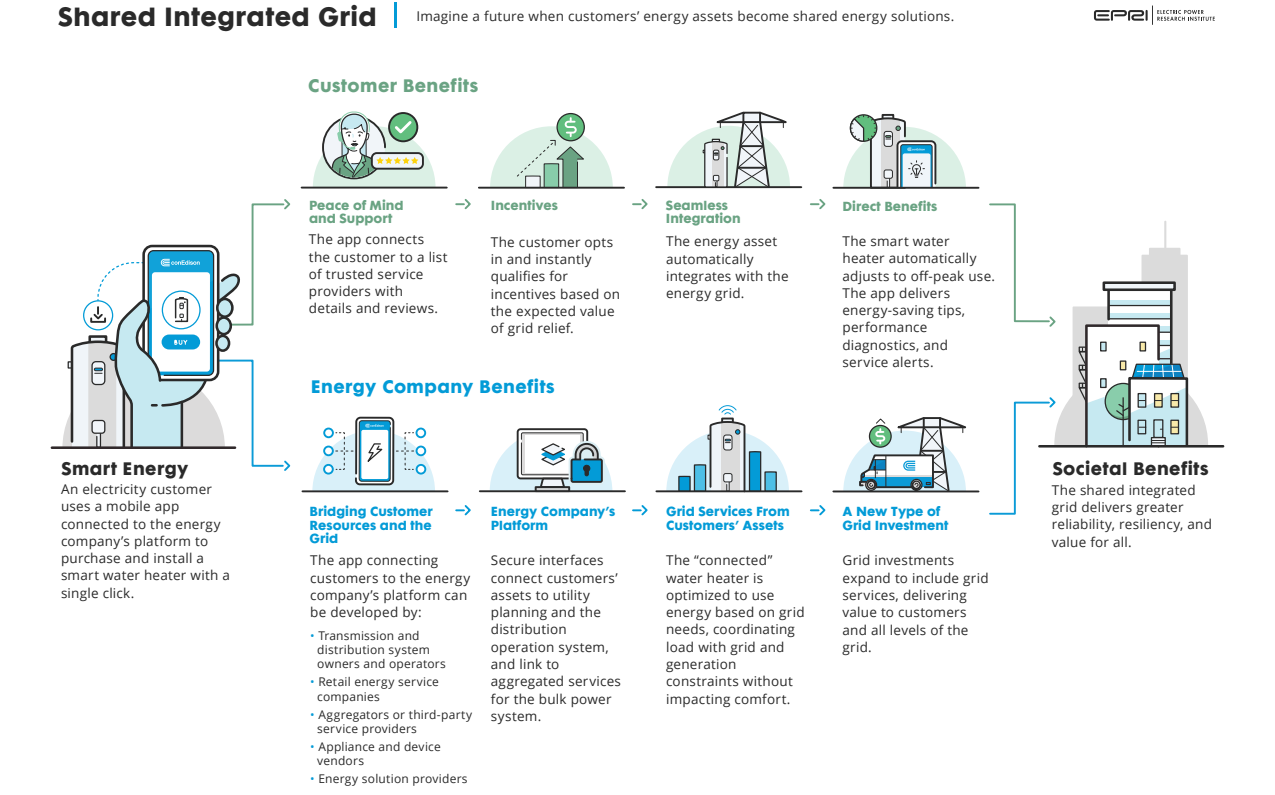
<style>
.page{position:relative;width:1275px;height:795px;background:#fff}
.page>*{position:absolute;margin:0;border:0;box-sizing:border-box;transform-origin:0 0}
.t1{font:24px "Cg Futura Maxi Bd";letter-spacing:.02em;color:#2a2a2a}
.t2{font:16.5px "Cg Futura Maxi Bd";letter-spacing:.025em;color:#2a2a2a}
.t3{font:16.5px "Cg Futura Maxi Bd";letter-spacing:.025em;color:#039bd7}
.t4{font:16.5px "Cg Futura Maxi Bd";letter-spacing:.025em;color:#6aa383}
.t5{font:13.5px/17.2px "Open Sans";letter-spacing:.015em;color:#2a2a2a}
.t6{font:12px/14.2px "Open Sans";letter-spacing:.015em;color:#2a2a2a}
.t7{font:12px/13.5px "Cg Futura Maxi Bd";letter-spacing:.005em;color:#039bd7}
.t8{font:12px/13.5px "Cg Futura Maxi Bd";letter-spacing:.005em;color:#6aa383}
.s1{color:#069bd7}
</style>
<div class="page">
<svg style="left:456px;top:199px;width:15px;height:11px"></svg>
<svg style="left:633px;top:199px;width:15px;height:11px"></svg>
<svg style="left:811px;top:199px;width:15px;height:11px"></svg>
<svg style="left:456px;top:505px;width:15px;height:11px"></svg>
<svg style="left:633px;top:505px;width:15px;height:11px"></svg>
<svg style="left:811px;top:505px;width:15px;height:11px"></svg>
<svg style="left:1094px;top:6px;width:121px;height:19px"></svg>
<hr style="left:480px;top:490px;width:145px;height:2px;background:#2a2a2a">
<hr style="left:302px;top:187px;width:145px;height:1px;background:#2a2a2a">
<hr style="left:302px;top:490px;width:146px;height:2px;background:#2a2a2a">
<hr style="left:479px;top:187px;width:145px;height:2px;background:#2a2a2a">
<hr style="left:656px;top:186px;width:145px;height:2px;background:#2a2a2a">
<svg style="left:667px;top:111px;width:128px;height:78px"></svg>
<hr style="left:52px;top:446px;width:183px;height:3px;background:#30292b">
<svg style="left:882px;top:114px;width:12px;height:1px"></svg>
<svg style="left:557px;top:114px;width:27px;height:27px"></svg>
<div style="left:556px;top:113px;width:29px;height:28px;border:1px solid #2a2a2a;border-radius:50%"></div>
<svg style="left:490px;top:118px;width:123px;height:69px"></svg>
<div style="left:850px;top:114px;width:27px;height:28px;border:1px solid #2a2a2a;border-radius:50%"></div>
<svg style="left:843px;top:115px;width:123px;height:72px"></svg>
<svg style="left:843px;top:417px;width:124px;height:73px"></svg>
<hr style="left:833px;top:490px;width:146px;height:2px;background:#2a2a2a">
<svg style="left:989px;top:203px;width:219px;height:312px"></svg>
<svg style="left:312px;top:2px;width:124px;height:489px"></svg>
<div style="left:517px;top:428px;width:71px;height:51px;border:2px solid #2a2a2a;border-radius:3px"></div>
<svg style="left:62px;top:199px;width:229px;height:272px"></svg>
<svg style="left:666px;top:405px;width:123px;height:88px"></svg>
<svg style="left:490px;top:430px;width:122px;height:61px"></svg>
<hr style="left:1039px;top:445px;width:184px;height:2px;background:#2a2a2a">
<hr style="left:656px;top:490px;width:146px;height:2px;background:#2a2a2a">
<hr style="left:833px;top:187px;width:146px;height:2px;background:#2a2a2a">
<h1 class="t1" style="left:58px;top:1px;width:320px">Shared Integrated Grid</h1>
<p class="t5" style="left:417px;top:7px;width:539px">Imagine a future when customers’ energy assets become shared energy solutions.</p>
<p class="t4" style="left:308px;top:75px;width:172px">Customer Benefits</p>
<p class="t8" style="left:309px;top:199px;width:96px">Peace of Mind and Support</p>
<p class="t5" style="left:309px;top:230px;width:140px">The app connects the customer to a list of trusted service providers with details and reviews.</p>
<p class="t8" style="left:491px;top:199px;width:69px">Incentives</p>
<p class="t8" style="left:666px;top:199px;width:76px">Seamless<br>Integration</p>
<p class="t5" style="left:491px;top:233px;width:131px">The customer opts in and instantly qualifies for incentives based on the expected value of grid relief.</p>
<p class="t5" style="left:666px;top:232px;width:124px">The energy asset automatically integrates with the energy grid.</p>
<p class="t3" style="left:311px;top:376px;width:246px">Energy Company Benefits</p>
<p class="t8" style="left:843px;top:200px;width:96px">Direct Benefits</p>
<p class="t5" style="left:843px;top:232px;width:154px">The smart water heater automatically adjusts to off-peak use.<br>The app delivers energy-saving tips, performance diagnostics, and service alerts.</p>
<p class="t2" style="left:61px;top:458px;width:129px">Smart Energy</p>
<p class="t2" style="left:1053px;top:458px;width:157px">Societal Benefits</p>
<p class="t5" style="left:1052px;top:481px;width:162px">The shared integrated grid delivers greater reliability, resiliency, and value for all.</p>
<p class="t5" style="left:61px;top:480px;width:171px">An electricity customer uses a mobile app connected to the energy company’s platform to purchase and install a smart water heater with a single click.</p>
<p class="t7" style="left:310px;top:505px;width:124px;text-align:justify">Bridging Customer Resources and the Grid</p>
<p class="t5" style="left:310px;top:551px;width:161px">The app connecting customers to the energy company’s platform can be developed by:</p>
<p class="t6" style="left:317px;top:628px;width:130px;text-indent:-7px"><span class="s1">•</span> Transmission and distribution system owners and operators</p>
<p class="t6" style="left:317px;top:674px;width:123px;text-indent:-7px"><span class="s1">•</span> Retail energy service companies</p>
<p class="t6" style="left:317px;top:707px;width:157px;text-indent:-7px"><span class="s1">•</span> Aggregators or third-party service providers</p>
<p class="t6" style="left:317px;top:739px;width:125px;text-indent:-7px"><span class="s1">•</span> Appliance and device vendors</p>
<p class="t6" style="left:310px;top:771px;width:159px"><span class="s1">•</span> Energy solution providers</p>
<p class="t7" style="left:666px;top:505px;width:125px">Grid Services From<br>Customers’ Assets</p>
<p class="t5" style="left:666px;top:551px;width:140px">The “connected” water heater is optimized to use energy based on grid needs, coordinating load with grid and generation constraints without impacting comfort.</p>
<p class="t5" style="left:843px;top:551px;width:148px">Grid investments expand to include grid services, delivering value to customers and all levels of the grid.</p>
<p class="t7" style="left:843px;top:505px;width:107px">A New Type of<br>Grid Investment</p>
<p class="t7" style="left:491px;top:505px;width:126px">Energy Company’s<br>Platform</p>
<p class="t5" style="left:491px;top:551px;width:132px">Secure interfaces connect customers’ assets to utility planning and the distribution operation system, and link to aggregated services for the bulk power system.</p>
</div>
